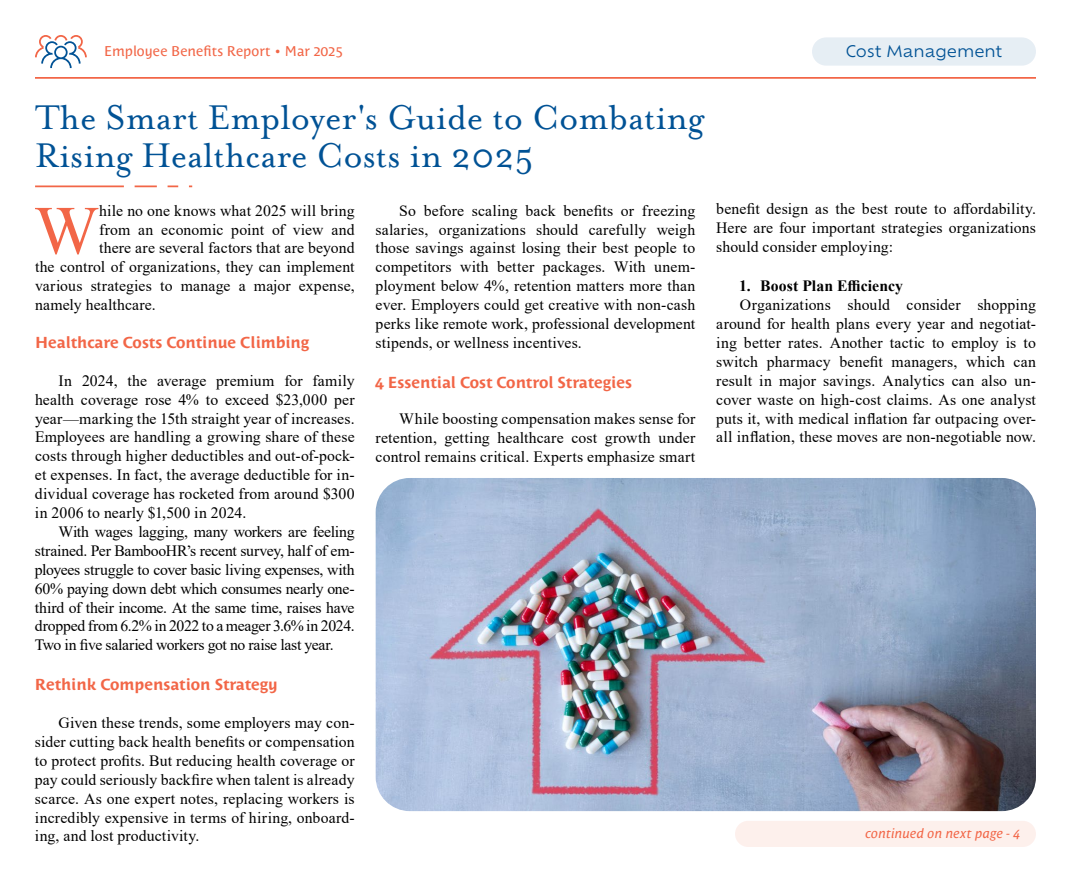
<style>
.page{position:relative;width:1071px;height:882px;background:#fff}
.page>*{position:absolute;margin:0;border:0;box-sizing:border-box;transform-origin:0 0}
.t1{font:68.77px "Times New Roman";color:#f26647}
.t2{font:39.38px/37.8px "Mrs Eaves OT";color:#005295}
.t3{font:15.75px/18.9px "Times New Roman";letter-spacing:.005em;color:#000;text-align:justify}
.t4{font:700 15.75px "Costa Std";color:#f26647}
.t5{font:700 15.75px "Times New Roman";letter-spacing:.01em;color:#000}
.t6{font:15.75px "Ofelia Text";color:#005295}
.t7{font:14px "Costa Std";letter-spacing:.005em;color:#f26647}
.t8{font:italic 13.12px "Costa Std";letter-spacing:.01em;color:#f26647}
</style>
<div class="page">
<hr style="left:35px;top:186px;width:89px;height:1px;background:#f26647">
<svg style="left:135px;top:186px;width:22px;height:1px"></svg>
<img style="left:376px;top:478px;width:660px;height:333px">
<div style="left:812px;top:37px;width:224px;height:29px;background:#e6eef4;border-radius:14px"></div>
<svg style="left:35px;top:35px;width:52px;height:33px"></svg>
<hr style="left:35px;top:77px;width:1001px;height:2px;background:#f26647">
<div style="left:735px;top:821px;width:301px;height:26px;background:#fdf0ec;border-radius:13px"></div>
<p class="t7" style="left:104px;top:43px;width:240px">Employee Benefits Report • Mar 2025</p>
<p class="t6" style="left:846px;top:40px;width:158px">Cost Management</p>
<h2 class="t2" style="left:35px;top:98px;width:671px">The Smart Employer's Guide to Combating<br>Rising Healthcare Costs in 2025</h2>
<h1 class="t1" style="left:34px;top:182px;width:66px">W</h1>
<p class="t3" style="left:99px;top:200px;width:257px">hile no one knows what 2025 will bring</p>
<p class="t3" style="left:376px;top:200px;width:321px;text-indent:24px">So before scaling back benefits or freezing salaries, organizations should carefully weigh those savings against losing their best people to competitors with better packages. With unem&shy;ployment below 4%, retention matters more than ever. Employers could get creative with non-cash perks like remote work, professional development stipends, or wellness incentives.</p>
<p class="t4" style="left:376px;top:373px;width:258px">4 Essential Cost Control Strategies</p>
<p class="t3" style="left:376px;top:409px;width:321px;text-indent:24px">While boosting compensation makes sense for retention, getting healthcare cost growth under control remains critical. Experts emphasize smart</p>
<p class="t3" style="left:99px;top:219px;width:257px">from an economic point of view and</p>
<p class="t3" style="left:99px;top:238px;width:257px">there are several factors that are beyond</p>
<p class="t3" style="left:35px;top:257px;width:321px">the control of organizations, they can implement</p>
<p class="t3" style="left:35px;top:276px;width:321px">various strategies to manage a major expense,</p>
<p class="t3" style="left:35px;top:295px;width:122px">namely healthcare.</p>
<p class="t4" style="left:35px;top:333px;width:276px">Healthcare Costs Continue Climbing</p>
<p class="t3" style="left:35px;top:371px;width:321px;text-indent:24px">In 2024, the average premium for family health coverage rose 4% to exceed $23,000 per year—marking the 15th straight year of increases.<br>Employees are handling a growing share of these costs through higher deductibles and out-of-pock&shy;et expenses. In fact, the average deductible for in&shy;dividual coverage has rocketed from around $300 in 2006 to nearly $1,500 in 2024.</p>
<p class="t3" style="left:35px;top:522px;width:321px;text-indent:24px">With wages lagging, many workers are feeling strained. Per BambooHR’s recent survey, half of em&shy;ployees struggle to cover basic living expenses, with 60% paying down debt which consumes nearly one&shy;third of their income. At the same time, raises have dropped from 6.2% in 2022 to a meager 3.6% in 2024.<br>Two in five salaried workers got no raise last year.</p>
<p class="t4" style="left:35px;top:676px;width:244px">Rethink Compensation Strategy</p>
<p class="t3" style="left:35px;top:713px;width:321px;text-indent:24px">Given these trends, some employers may con&shy;sider cutting back health benefits or compensation to protect profits. But reducing health coverage or pay could seriously backfire when talent is already scarce. As one expert notes, replacing workers is incredibly expensive in terms of hiring, onboard&shy;ing, and lost productivity.</p>
<p class="t3" style="left:716px;top:199px;width:321px">benefit design as the best route to affordability.<br>Here are four important strategies organizations should consider employing:</p>
<p class="t5" style="left:739px;top:275px;width:166px">1. Boost Plan Efficiency</p>
<p class="t3" style="left:716px;top:295px;width:321px;text-indent:24px">Organizations should consider shopping around for health plans every year and negotiat&shy;ing better rates. Another tactic to employ is to switch pharmacy benefit managers, which can result in major savings. Analytics can also un&shy;cover waste on high-cost claims. As one analyst puts it, with medical inflation far outpacing over&shy;all inflation, these moves are non-negotiable now.</p>
<p class="t8" style="left:865px;top:826px;width:156px">continued on next page - 4</p>
</div>
